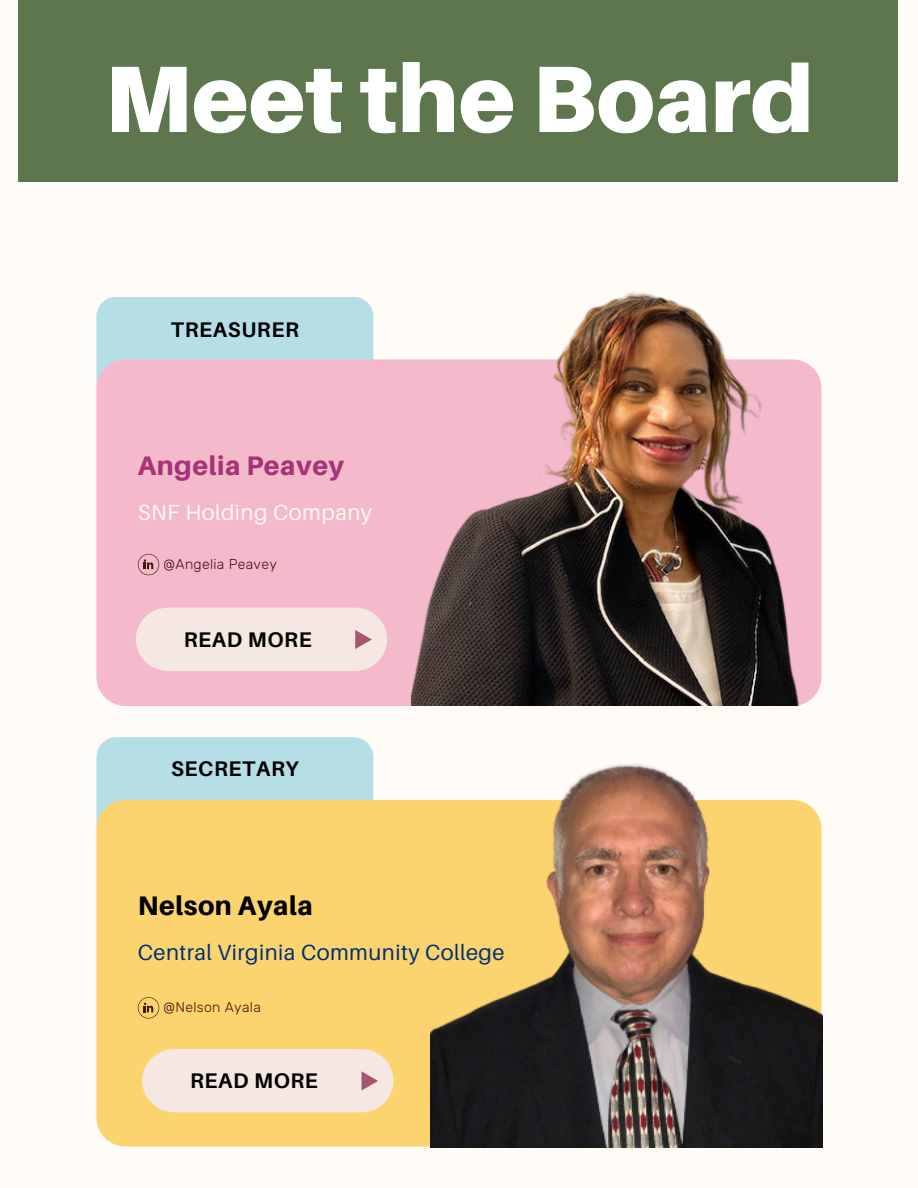
<style>
.page{position:relative;width:918px;height:1188px;background:#fffcf8}
.page>*{position:absolute;margin:0;border:0;box-sizing:border-box;transform-origin:0 0}
.t1{font:900 94.5px "Aileron";color:#fff}
.t2{font:800 26.85px "Aileron";letter-spacing:.02em;color:#a63279}
.t3{font:800 26.85px "Aileron";letter-spacing:.02em;color:#000}
.t4{font:21.9px "Aileron";letter-spacing:.02em;color:#033075}
.t5{font:21.9px "Aileron";letter-spacing:.02em;color:#fffaeb}
.t6{font:700 21.15px "Aileron";letter-spacing:.03em;color:#000}
.t7{font:300 14.1px "Rubik";letter-spacing:.02em;color:#3c1a0c}
</style>
<div class="page">
<div style="left:96px;top:297px;width:277px;height:106px;background:#b5dee6;border-radius:20px"></div>
<div style="left:96px;top:737px;width:277px;height:106px;background:#b5dee6;border-radius:20px"></div>
<div style="left:96px;top:359px;width:726px;height:347px;background:#f4b9cb;border-radius:29px"></div>
<div style="left:96px;top:800px;width:726px;height:347px;background:#fbd46f;border-radius:29px"></div>
<div style="left:18px;top:0;width:880px;height:181px;background:#5e764e"></div>
<img style="left:431px;top:764px;width:391px;height:383px">
<div style="left:136px;top:608px;width:251px;height:63px;background:#f5e8e2;border-radius:31px"></div>
<svg style="left:355px;top:630px;width:17px;height:19px"></svg>
<div style="left:142px;top:1049px;width:251px;height:63px;background:#f5e8e2;border-radius:31px"></div>
<svg style="left:362px;top:1071px;width:16px;height:19px"></svg>
<img style="left:412px;top:292px;width:410px;height:414px">
<svg style="left:138px;top:554px;width:21px;height:21px"></svg>
<svg style="left:138px;top:997px;width:21px;height:22px"></svg>
<p class="t1" style="left:104px;top:40px;width:711px">Meet the Board</p>
<p class="t6" style="left:171px;top:316px;width:129px">TREASURER</p>
<p class="t2" style="left:138px;top:449px;width:208px">Angelia Peavey</p>
<p class="t5" style="left:138px;top:499px;width:236px">SNF Holding Company</p>
<p class="t7" style="left:164px;top:556px;width:115px">@Angelia Peavey</p>
<p class="t6" style="left:184px;top:626px;width:129px">READ MORE</p>
<p class="t6" style="left:171px;top:755px;width:129px">SECRETARY</p>
<p class="t3" style="left:138px;top:889px;width:176px">Nelson Ayala</p>
<p class="t4" style="left:138px;top:939px;width:368px">Central Virginia Community College</p>
<p class="t7" style="left:164px;top:999px;width:99px">@Nelson Ayala</p>
<p class="t6" style="left:190px;top:1068px;width:129px">READ MORE</p>
</div>
